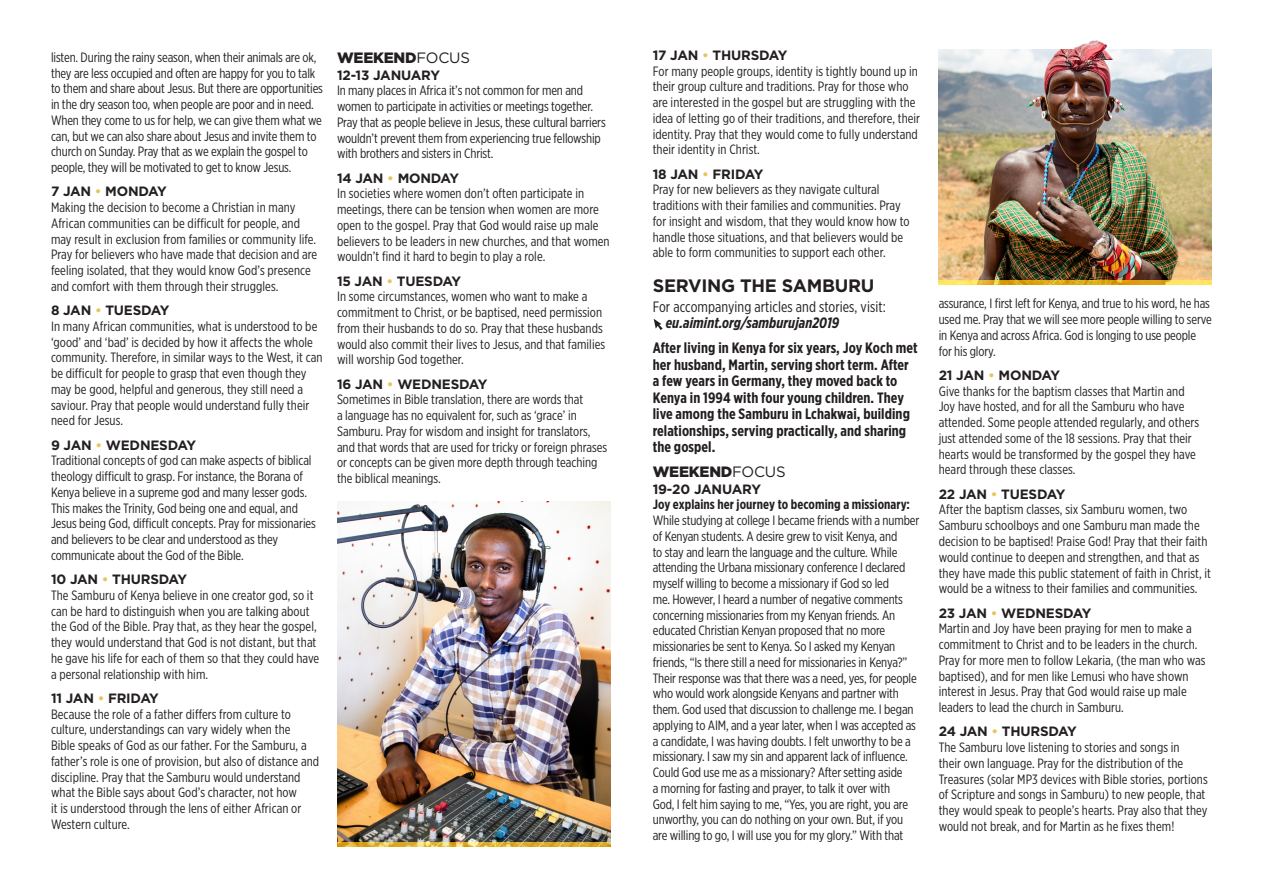
<style>
.page{position:relative;width:1263px;height:893px;background:#fff}
.page>*{position:absolute;margin:0;border:0;box-sizing:border-box;transform-origin:0 0}
.prayer_day_heading{font:700 18px "Gotham";letter-spacing:-.015em;color:#231f20}
.prayer_point_and_sid{font:700 15px/16.5px "Gotham X Narrow";letter-spacing:.005em;color:#231f20}
.prayer_point_and_sid-2{font:15px/15.8px "Gotham X Narrow";letter-spacing:.005em;color:#231f20}
.prayer_day_heading-2{font:900 15px "Gotham";letter-spacing:-.015em;color:#231f20}
.prayer_point_and_sid-3{font:13.5px/15.8px "Gotham X Narrow";color:#231f20}
.prayer_day_heading-3{font:700 13.5px "Gotham";letter-spacing:-.015em;color:#231f20}
.prayer_point_and_sid-4{font:700 13.5px "Gotham X Narrow";letter-spacing:.005em;color:#231f20}
.s1{color:#e7c559}
.s2{font-weight:400}
.s3{font-weight:700;font-style:italic}
</style>
<div class="page">
<svg style="left:654px;top:319px;width:9px;height:11px"></svg>
<img style="left:939px;top:49px;width:273px;height:232px">
<img style="left:1044px;top:40px;width:75px;height:19px">
<svg style="left:939px;top:281px;width:273px;height:4px"></svg>
<img style="left:337px;top:502px;width:273px;height:341px">
<svg style="left:337px;top:843px;width:273px;height:4px"></svg>
<p class="prayer_point_and_sid-3" style="left:51px;top:49px;width:273px">listen. During the rainy season, when their animals are ok, they are less occupied and often are happy for you to talk to them and share about Jesus. But there are opportunities in the dry season too, when people are poor and in need.<br>When they come to us for help, we can give them what we can, but we can also share about Jesus and invite them to church on Sunday. Pray that as we explain the gospel to people, they will be motivated to get to know Jesus.</p>
<p class="prayer_day_heading-3" style="left:51px;top:183px;width:117px">7 JAN <span class="s1">•</span> MONDAY</p>
<p class="prayer_point_and_sid-3" style="left:51px;top:199px;width:268px">Making the decision to become a Christian in many African communities can be difficult for people, and may result in exclusion from families or community life.<br>Pray for believers who have made that decision and are feeling isolated, that they would know God’s presence and comfort with them through their struggles.</p>
<p class="prayer_day_heading-3" style="left:51px;top:301px;width:120px">8 JAN <span class="s1">•</span> TUESDAY</p>
<p class="prayer_point_and_sid-3" style="left:51px;top:318px;width:273px">In many African communities, what is understood to be ‘good’ and ‘bad’ is decided by how it affects the whole community. Therefore, in similar ways to the West, it can be difficult for people to grasp that even though they may be good, helpful and generous, they still need a saviour. Pray that people would understand fully their need for Jesus.</p>
<p class="prayer_day_heading-3" style="left:51px;top:436px;width:147px">9 JAN <span class="s1">•</span> WEDNESDAY</p>
<p class="prayer_point_and_sid-3" style="left:51px;top:453px;width:266px">Traditional concepts of god can make aspects of biblical theology difficult to grasp. For instance, the Borana of Kenya believe in a supreme god and many lesser gods.<br>This makes the Trinity, God being one and equal, and Jesus being God, difficult concepts. Pray for missionaries and believers to be clear and understood as they communicate about the God of the Bible.</p>
<p class="prayer_day_heading-3" style="left:51px;top:570px;width:138px">10 JAN <span class="s1">•</span> THURSDAY</p>
<p class="prayer_point_and_sid-3" style="left:51px;top:587px;width:270px">The Samburu of Kenya believe in one creator god, so it can be hard to distinguish when you are talking about the God of the Bible. Pray that, as they hear the gospel, they would understand that God is not distant, but that he gave his life for each of them so that they could have a personal relationship with him.</p>
<p class="prayer_day_heading-3" style="left:51px;top:689px;width:109px">11 JAN <span class="s1">•</span> FRIDAY</p>
<p class="prayer_point_and_sid-3" style="left:51px;top:706px;width:270px">Because the role of a father differs from culture to culture, understandings can vary widely when the<br>Bible speaks of God as our father. For the Samburu, a father’s role is one of provision, but also of distance and discipline. Pray that the Samburu would understand what the Bible says about God’s character, not how<br>it is understood through the lens of either African or Western culture.</p>
<p class="prayer_day_heading-2" style="left:337px;top:47px;width:134px">WEEKEND<span class="s2">FOCUS</span></p>
<p class="prayer_day_heading-3" style="left:337px;top:66px;width:105px">12-13 JANUARY</p>
<p class="prayer_point_and_sid-3" style="left:337px;top:82px;width:270px">In many places in Africa it’s not common for men and women to participate in activities or meetings together.<br>Pray that as people believe in Jesus, these cultural barriers wouldn’t prevent them from experiencing true fellowship with brothers and sisters in Christ.</p>
<p class="prayer_day_heading-3" style="left:337px;top:169px;width:124px">14 JAN <span class="s1">•</span> MONDAY</p>
<p class="prayer_point_and_sid-3" style="left:337px;top:185px;width:274px">In societies where women don’t often participate in meetings, there can be tension when women are more open to the gospel. Pray that God would raise up male believers to be leaders in new churches, and that women wouldn’t find it hard to begin to play a role.</p>
<p class="prayer_day_heading-3" style="left:337px;top:272px;width:126px">15 JAN <span class="s1">•</span> TUESDAY</p>
<p class="prayer_point_and_sid-3" style="left:337px;top:288px;width:270px">In some circumstances, women who want to make a commitment to Christ, or be baptised, need permission from their husbands to do so. Pray that these husbands would also commit their lives to Jesus, and that families will worship God together.</p>
<p class="prayer_day_heading-3" style="left:337px;top:375px;width:152px">16 JAN <span class="s1">•</span> WEDNESDAY</p>
<p class="prayer_point_and_sid-3" style="left:337px;top:391px;width:272px">Sometimes in Bible translation, there are words that<br>a language has no equivalent for, such as ‘grace’ in Samburu. Pray for wisdom and insight for translators, and that words that are used for tricky or foreign phrases or concepts can be given more depth through teaching the biblical meanings.</p>
<p class="prayer_day_heading-3" style="left:653px;top:46px;width:136px">17 JAN <span class="s1">•</span> THURSDAY</p>
<p class="prayer_point_and_sid-3" style="left:653px;top:63px;width:269px">For many people groups, identity is tightly bound up in their group culture and traditions. Pray for those who are interested in the gospel but are struggling with the idea of letting go of their traditions, and therefore, their identity. Pray that they would come to fully understand their identity in Christ.</p>
<p class="prayer_day_heading-3" style="left:653px;top:165px;width:112px">18 JAN <span class="s1">•</span> FRIDAY</p>
<p class="prayer_point_and_sid-3" style="left:653px;top:181px;width:258px">Pray for new believers as they navigate cultural traditions with their families and communities. Pray for insight and wisdom, that they would know how to handle those situations, and that believers would be able to form communities to support each other.</p>
<p class="prayer_day_heading" style="left:653px;top:274px;width:223px">SERVING THE SAMBURU</p>
<p class="prayer_point_and_sid-2" style="left:666px;top:299px;width:222px;text-indent:-13px">For accompanying articles and stories, visit: <span class="s3">eu.aimint.org/samburujan2019</span></p>
<p class="prayer_point_and_sid" style="left:653px;top:339px;width:267px">After living in Kenya for six years, Joy Koch met her husband, Martin, serving short term. After a few years in Germany, they moved back to Kenya in 1994 with four young children. They live among the Samburu in Lchakwai, building relationships, serving practically, and sharing the gospel.</p>
<p class="prayer_day_heading-2" style="left:653px;top:461px;width:134px">WEEKEND<span class="s2">FOCUS</span></p>
<p class="prayer_day_heading-3" style="left:653px;top:480px;width:110px">19-20 JANUARY</p>
<p class="prayer_point_and_sid-4" style="left:653px;top:496px;width:259px">Joy explains her journey to becoming a missionary:</p>
<p class="prayer_point_and_sid-3" style="left:653px;top:512px;width:268px">While studying at college I became friends with a number of Kenyan students. A desire grew to visit Kenya, and<br>to stay and learn the language and the culture. While attending the Urbana missionary conference I declared myself willing to become a missionary if God so led<br>me. However, I heard a number of negative comments concerning missionaries from my Kenyan friends. An educated Christian Kenyan proposed that no more missionaries be sent to Kenya. So I asked my Kenyan friends, “Is there still a need for missionaries in Kenya?” Their response was that there was a need, yes, for people who would work alongside Kenyans and partner with them. God used that discussion to challenge me. I began applying to AIM, and a year later, when I was accepted as a candidate, I was having doubts. I felt unworthy to be a missionary. I saw my sin and apparent lack of influence.<br>Could God use me as a missionary? After setting aside<br>a morning for fasting and prayer, to talk it over with<br>God, I felt him saying to me, “Yes, you are right, you are unworthy, you can do nothing on your own. But, if you are willing to go, I will use you for my glory.” With that</p>
<p class="prayer_point_and_sid-3" style="left:939px;top:296px;width:275px">assurance, I first left for Kenya, and true to his word, he has used me. Pray that we will see more people willing to serve in Kenya and across Africa. God is longing to use people for his glory.</p>
<p class="prayer_day_heading-3" style="left:939px;top:366px;width:123px">21 JAN <span class="s1">•</span> MONDAY</p>
<p class="prayer_point_and_sid-3" style="left:939px;top:383px;width:262px">Give thanks for the baptism classes that Martin and Joy have hosted, and for all the Samburu who have attended. Some people attended regularly, and others just attended some of the 18 sessions. Pray that their hearts would be transformed by the gospel they have heard through these classes.</p>
<p class="prayer_day_heading-3" style="left:939px;top:485px;width:128px">22 JAN <span class="s1">•</span> TUESDAY</p>
<p class="prayer_point_and_sid-3" style="left:939px;top:502px;width:274px">After the baptism classes, six Samburu women, two Samburu schoolboys and one Samburu man made the decision to be baptised! Praise God! Pray that their faith would continue to deepen and strengthen, and that as they have made this public statement of faith in Christ, it would be a witness to their families and communities.</p>
<p class="prayer_day_heading-3" style="left:939px;top:604px;width:154px">23 JAN <span class="s1">•</span> WEDNESDAY</p>
<p class="prayer_point_and_sid-3" style="left:939px;top:620px;width:268px">Martin and Joy have been praying for men to make a commitment to Christ and to be leaders in the church.<br>Pray for more men to follow Lekaria, (the man who was baptised), and for men like Lemusi who have shown interest in Jesus. Pray that God would raise up male leaders to lead the church in Samburu.</p>
<p class="prayer_day_heading-3" style="left:939px;top:722px;width:140px">24 JAN <span class="s1">•</span> THURSDAY</p>
<p class="prayer_point_and_sid-3" style="left:939px;top:739px;width:271px">The Samburu love listening to stories and songs in<br>their own language. Pray for the distribution of the Treasures (solar MP3 devices with Bible stories, portions of Scripture and songs in Samburu) to new people, that they would speak to people’s hearts. Pray also that they would not break, and for Martin as he fixes them!</p>
</div>
